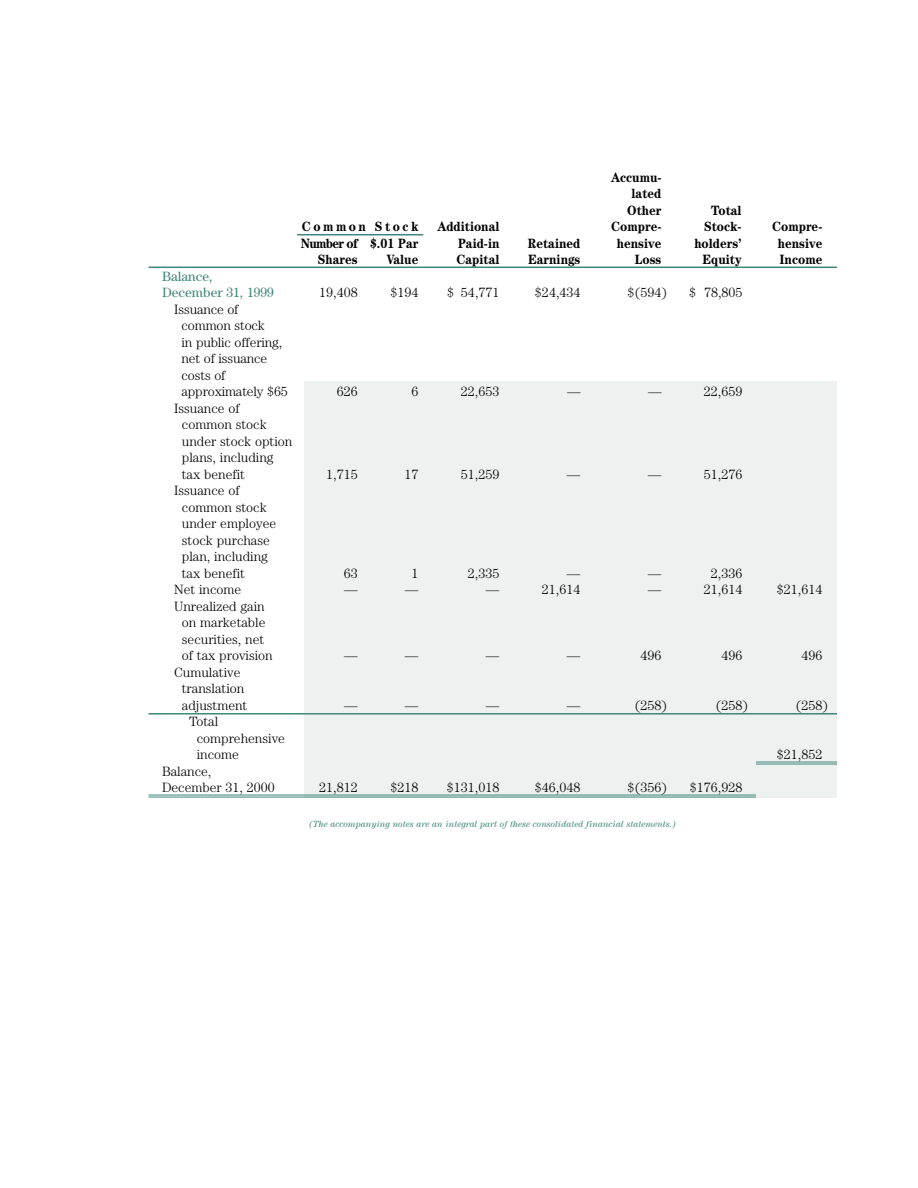
<style>
.page{position:relative;width:918px;height:1188px;background:#fff}
.page>*{position:absolute;margin:0;border:0;box-sizing:border-box;transform-origin:0 0}
.t1{font:300 13.5px/16.5px "Century";color:#000}
.t2{font:700 13.5px/16.5px "Century";color:#000;text-align:right;scale:.9 1}
.t3{font:13.5px/16.5px "Century";color:#408579}
.t4{font:700 13.5px "Century";letter-spacing:-.055em;color:#000;scale:.9 1}
.t5{font:700 13.5px "Century";letter-spacing:.205em;color:#000;scale:.9 1}
.t6{font:italic 9px "Century";color:#408579}
</style>
<div class="page">
<div style="left:304px;top:381px;width:533px;height:416px;background:#edf2f0"></div>
<hr style="left:148px;top:267px;width:689px;height:1px;background:#408579">
<hr style="left:148px;top:713px;width:689px;height:2px;background:#408579">
<hr style="left:756px;top:762px;width:81px;height:1px;background:#408579">
<hr style="left:756px;top:764px;width:81px;height:1px;background:#408579">
<hr style="left:148px;top:795px;width:608px;height:1px;background:#408579">
<hr style="left:148px;top:797px;width:608px;height:1px;background:#408579">
<hr style="left:297px;top:234px;width:126px;height:1px;background:#408579">
<p class="t2" style="left:611px;top:170px;width:57px">Accumu&shy;lated<br>Other</p>
<p class="t2" style="left:711px;top:203px;width:35px">Total</p>
<p class="t3" style="left:162px;top:269px;width:114px">Balance,<br>December 31, 1999</p>
<p class="t1" style="left:182px;top:302px;width:108px;text-indent:-7px">Issuance of common stock<br>in public offering, net of issuance costs of approximately $65</p>
<p class="t1" style="left:182px;top:401px;width:112px;text-indent:-8px">Issuance of common stock under stock option plans, including tax benefit</p>
<p class="t1" style="left:182px;top:483px;width:96px;text-indent:-8px">Issuance of common stock under employee stock purchase plan, including tax benefit</p>
<p class="t5" style="left:302px;top:222px;width:131px">Common Stock</p>
<p class="t2" style="left:437px;top:220px;width:70px">Additional</p>
<p class="t2" style="left:611px;top:220px;width:57px">Compre-</p>
<p class="t2" style="left:704px;top:220px;width:43px">Stock-</p>
<p class="t2" style="left:772px;top:220px;width:57px">Compre-</p>
<p class="t4" style="left:301px;top:238px;width:132px">Number of $.01 Par</p>
<p class="t2" style="left:458px;top:236px;width:47px">Paid-in</p>
<p class="t2" style="left:528px;top:236px;width:60px">Retained</p>
<p class="t2" style="left:617px;top:236px;width:51px">hensive</p>
<p class="t2" style="left:694px;top:236px;width:54px">holders’</p>
<p class="t2" style="left:778px;top:236px;width:51px">hensive</p>
<p class="t2" style="left:318px;top:253px;width:46px">Shares</p>
<p class="t2" style="left:387px;top:253px;width:37px">Value</p>
<p class="t2" style="left:457px;top:253px;width:49px">Capital</p>
<p class="t2" style="left:528px;top:253px;width:60px">Earnings</p>
<p class="t2" style="left:635px;top:253px;width:31px">Loss</p>
<p class="t2" style="left:703px;top:253px;width:45px">Equity</p>
<p class="t2" style="left:779px;top:253px;width:49px">Income</p>
<p class="t1" style="left:319px;top:285px;width:40px">19,408</p>
<p class="t1" style="left:390px;top:285px;width:30px">$194</p>
<p class="t1" style="left:447px;top:285px;width:54px">$ 54,771</p>
<p class="t1" style="left:535px;top:285px;width:47px">$24,434</p>
<p class="t1" style="left:628px;top:285px;width:42px">$(594)</p>
<p class="t1" style="left:689px;top:285px;width:55px">$ 78,805</p>
<p class="t1" style="left:337px;top:384px;width:23px">626</p>
<p class="t1" style="left:411px;top:384px;width:9px">6</p>
<p class="t1" style="left:461px;top:384px;width:40px">22,653</p>
<p class="t1" style="left:567px;top:384px;width:15px">—</p>
<p class="t1" style="left:648px;top:384px;width:15px">—</p>
<p class="t1" style="left:704px;top:384px;width:40px">22,659</p>
<p class="t1" style="left:326px;top:467px;width:33px">1,715</p>
<p class="t1" style="left:404px;top:467px;width:16px">17</p>
<p class="t1" style="left:461px;top:467px;width:40px">51,259</p>
<p class="t1" style="left:567px;top:467px;width:15px">—</p>
<p class="t1" style="left:648px;top:467px;width:15px">—</p>
<p class="t1" style="left:704px;top:467px;width:40px">51,276</p>
<p class="t1" style="left:344px;top:566px;width:16px">63</p>
<p class="t1" style="left:411px;top:566px;width:9px">1</p>
<p class="t1" style="left:468px;top:566px;width:33px">2,335</p>
<p class="t1" style="left:567px;top:566px;width:15px">—</p>
<p class="t1" style="left:648px;top:566px;width:15px">—</p>
<p class="t1" style="left:711px;top:566px;width:33px">2,336</p>
<p class="t1" style="left:174px;top:582px;width:69px">Net income</p>
<p class="t1" style="left:344px;top:582px;width:15px">—</p>
<p class="t1" style="left:405px;top:582px;width:15px">—</p>
<p class="t1" style="left:486px;top:582px;width:15px">—</p>
<p class="t1" style="left:542px;top:582px;width:40px">21,614</p>
<p class="t1" style="left:648px;top:582px;width:15px">—</p>
<p class="t1" style="left:704px;top:582px;width:40px">21,614</p>
<p class="t1" style="left:777px;top:582px;width:47px">$21,614</p>
<p class="t1" style="left:174px;top:599px;width:100px;text-align:center">Unrealized gain on marketable securities, net<br>of tax provision</p>
<p class="t1" style="left:344px;top:648px;width:15px">—</p>
<p class="t1" style="left:405px;top:648px;width:15px">—</p>
<p class="t1" style="left:486px;top:648px;width:15px">—</p>
<p class="t1" style="left:567px;top:648px;width:15px">—</p>
<p class="t1" style="left:640px;top:648px;width:23px">496</p>
<p class="t1" style="left:721px;top:648px;width:23px">496</p>
<p class="t1" style="left:801px;top:648px;width:23px">496</p>
<p class="t1" style="left:174px;top:665px;width:75px;text-align:center">Cumulative translation adjustment</p>
<p class="t1" style="left:197px;top:714px;width:90px;text-indent:-8px">Total comprehensive income</p>
<p class="t1" style="left:162px;top:764px;width:114px">Balance,<br>December 31, 2000</p>
<p class="t1" style="left:344px;top:698px;width:15px">—</p>
<p class="t1" style="left:405px;top:698px;width:15px">—</p>
<p class="t1" style="left:486px;top:698px;width:15px">—</p>
<p class="t1" style="left:567px;top:698px;width:15px">—</p>
<p class="t1" style="left:634px;top:698px;width:34px">(258)</p>
<p class="t1" style="left:715px;top:698px;width:34px">(258)</p>
<p class="t1" style="left:795px;top:698px;width:34px">(258)</p>
<p class="t1" style="left:319px;top:780px;width:40px">21,812</p>
<p class="t1" style="left:390px;top:780px;width:30px">$218</p>
<p class="t1" style="left:447px;top:780px;width:54px">$131,018</p>
<p class="t1" style="left:535px;top:780px;width:47px">$46,048</p>
<p class="t1" style="left:627px;top:780px;width:42px">$(356)</p>
<p class="t1" style="left:690px;top:780px;width:54px">$176,928</p>
<p class="t6" style="left:309px;top:821px;width:369px">(The accompanying notes are an integral part of these consolidated financial statements.)</p>
<p class="t1" style="left:777px;top:747px;width:47px">$21,852</p>
</div>
